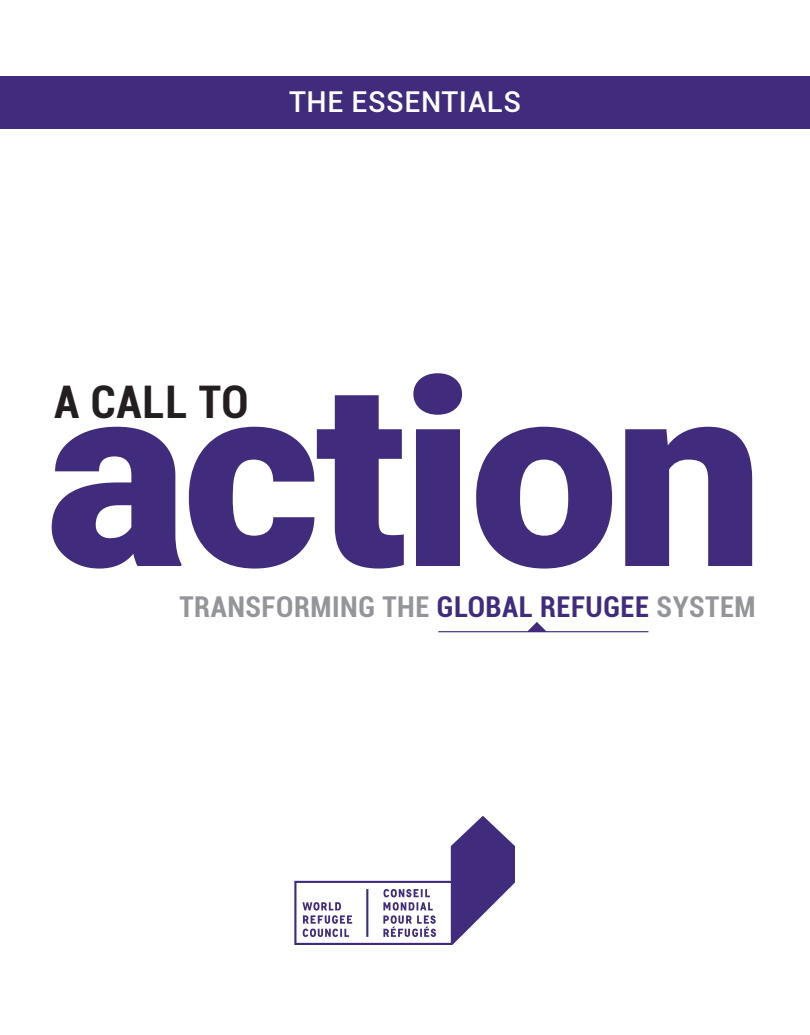
<style>
.page{position:relative;width:810px;height:1035px;background:#fff}
.page>*{position:absolute;margin:0;border:0;box-sizing:border-box;transform-origin:0 0}
.t1{font:900 258.88px "Roboto";letter-spacing:-.02em;color:#402b7c}
.t2{font:700 condensed 45px "Roboto";letter-spacing:.02em;color:#231f20}
.t3{font:700 condensed 28.75px "Roboto";letter-spacing:.02em;color:#939598}
.t4{font:500 28.75px "Roboto";letter-spacing:.02em;color:#fff}
.s1{color:#402b7c}
</style>
<div class="page">
<svg style="left:438px;top:622px;width:210px;height:10px"></svg>
<svg style="left:294px;top:816px;width:221px;height:129px"></svg>
<div style="left:0;top:77px;width:810px;height:52px;background:#402b7c"></div>
<p class="t4" style="left:289px;top:82px;width:233px">THE ESSENTIALS</p>
<h1 class="t1" style="left:46px;top:293px;width:720px">action</h1>
<p class="t3" style="left:180px;top:586px;width:578px">TRANSFORMING THE <span class="s1">GLOBAL REFUGEE</span> SYSTEM</p>
<h2 class="t2" style="left:54px;top:370px;width:196px">A CALL TO</h2>
</div>
